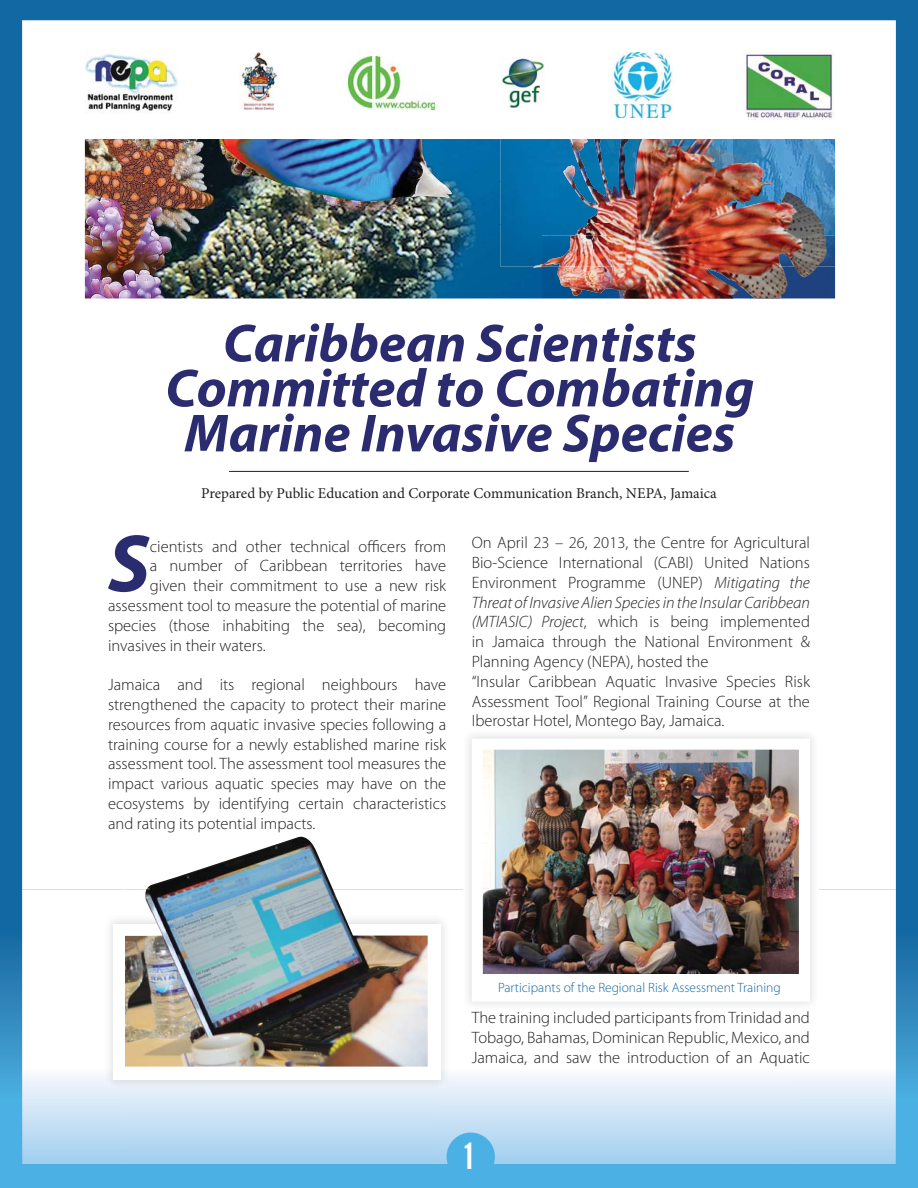
<style>
.page{position:relative;width:918px;height:1188px;background:#1268a2}
.page>*{position:absolute;margin:0;border:0;box-sizing:border-box;transform-origin:0 0}
.t1{font:italic 700 82.05px "Myriad Pro";color:#2b2c70}
.t2{font:italic 700 54px/45px "Myriad Pro";color:#2b2c70;text-align:center}
.t3{font:36px "League Gothic";color:#fff}
.t4{font:300 16.5px/19.8px "Myriad Pro";color:#231f20;text-align:justify}
.t5{font:15px "Minion Pro";color:#231f20}
.t6{font:300 13.5px "Myriad Pro";color:#1268a2}
.s1{font-style:italic}
</style>
<div class="page">
<svg style="left:0;top:950px;width:918px;height:238px;background:#46a9dc"></svg>
<div style="left:22px;top:20px;width:874px;height:869px;background:#fff"></div>
<img style="left:22px;top:889px;width:102px;height:275px">
<img style="left:124px;top:889px;width:340px;height:46px">
<img style="left:794px;top:889px;width:102px;height:275px">
<img style="left:434px;top:935px;width:50px;height:229px">
<img style="left:484px;top:1010px;width:310px;height:154px">
<img style="left:124px;top:1088px;width:310px;height:76px">
<div style="left:473px;top:715px;width:251px;height:15px;background:#fff"></div>
<img style="left:239px;top:53px;width:40px;height:57px">
<img style="left:501px;top:58px;width:44px;height:50px">
<img style="left:348px;top:56px;width:87px;height:53px">
<img style="left:611px;top:52px;width:63px;height:66px">
<img style="left:85px;top:50px;width:92px;height:67px">
<img style="left:743px;top:51px;width:92px;height:68px">
<img style="left:85px;top:139px;width:457px;height:159px">
<img style="left:827px;top:267px;width:8px;height:31px">
<img style="left:542px;top:267px;width:14px;height:31px">
<div style="left:500px;top:139px;width:63px;height:42px;background:#0272b0"></div>
<img style="left:500px;top:181px;width:74px;height:43px">
<img style="left:550px;top:224px;width:24px;height:11px">
<img style="left:500px;top:224px;width:50px;height:43px">
<img style="left:608px;top:139px;width:227px;height:48px">
<img style="left:827px;top:187px;width:8px;height:48px">
<img style="left:827px;top:235px;width:8px;height:32px">
<img style="left:556px;top:267px;width:56px;height:31px">
<svg style="left:533px;top:267px;width:12px;height:1px"></svg>
<img style="left:563px;top:139px;width:45px;height:43px">
<svg style="left:568px;top:181px;width:6px;height:9px"></svg>
<img style="left:574px;top:181px;width:38px;height:54px">
<img style="left:534px;top:235px;width:8px;height:32px">
<img style="left:542px;top:235px;width:65px;height:32px">
<img style="left:607px;top:235px;width:5px;height:32px">
<img style="left:612px;top:139px;width:215px;height:159px">
<img style="left:105px;top:915px;width:344px;height:173px">
<div style="left:113px;top:924px;width:328px;height:156px;background:#fff"></div>
<img style="left:125px;top:837px;width:303px;height:230px">
<hr style="left:229px;top:471px;width:460px;height:1px;background:#231f20">
<img style="left:464px;top:730px;width:354px;height:280px">
<img style="left:484px;top:751px;width:314px;height:224px">
<div style="left:472px;top:739px;width:338px;height:263px;border:11px solid #fff"></div>
<div style="left:476px;top:975px;width:330px;height:21px;background:#fff"></div>
<div style="left:447px;top:1133px;width:48px;height:48px;background:#4bb1e4;border-radius:50%"></div>
<h2 class="t2" style="left:165px;top:324px;width:591px">Caribbean Scientists<br>Committed to Combating<br>Marine Invasive Species</h2>
<p class="t5" style="left:201px;top:484px;width:517px">Prepared by Public Education and Corporate Communication Branch, NEPA, Jamaica</p>
<h1 class="t1" style="left:108px;top:532px;width:43px">S</h1>
<p class="t4" style="left:150px;top:537px;width:298px">cientists and other technical officers from</p>
<p class="t4" style="left:150px;top:557px;width:298px">a number of Caribbean territories have</p>
<p class="t4" style="left:150px;top:577px;width:298px">given their commitment to use a new risk</p>
<p class="t4" style="left:108px;top:597px;width:340px">assessment tool to measure the potential of marine</p>
<p class="t4" style="left:108px;top:617px;width:340px">species (those inhabiting the sea), becoming</p>
<p class="t4" style="left:108px;top:636px;width:159px">invasives in their waters.</p>
<p class="t4" style="left:108px;top:676px;width:340px">Jamaica and its regional neighbours have strengthened the capacity to protect their marine resources from aquatic invasive species following a training course for a newly established marine risk assessment tool. The assessment tool measures the impact various aquatic species may have on the ecosystems by identifying certain characteristics and rating its potential impacts.</p>
<p class="t4" style="left:472px;top:534px;width:340px;text-align:left">On April 23 – 26, 2013, the Centre for Agricultural Bio-Science International (CABI) United Nations Environment Programme (UNEP) <span class="s1">Mitigating the Threat of Invasive Alien Species in the Insular Caribbean (MTIASIC) Project</span>, which is being implemented in Jamaica through the National Environment &amp; Planning Agency (NEPA), hosted the<br>“Insular Caribbean Aquatic Invasive Species Risk Assessment Tool” Regional Training Course at the Iberostar Hotel, Montego Bay, Jamaica.</p>
<p class="t6" style="left:498px;top:982px;width:284px">Participants of the Regional Risk Assessment Training</p>
<p class="t4" style="left:472px;top:1009px;width:340px">The training included participants from Trinidad and Tobago, Bahamas, Dominican Republic, Mexico, and Jamaica, and saw the introduction of an Aquatic</p>
<h3 class="t3" style="left:465px;top:1136px;width:10px">1</h3>
</div>
